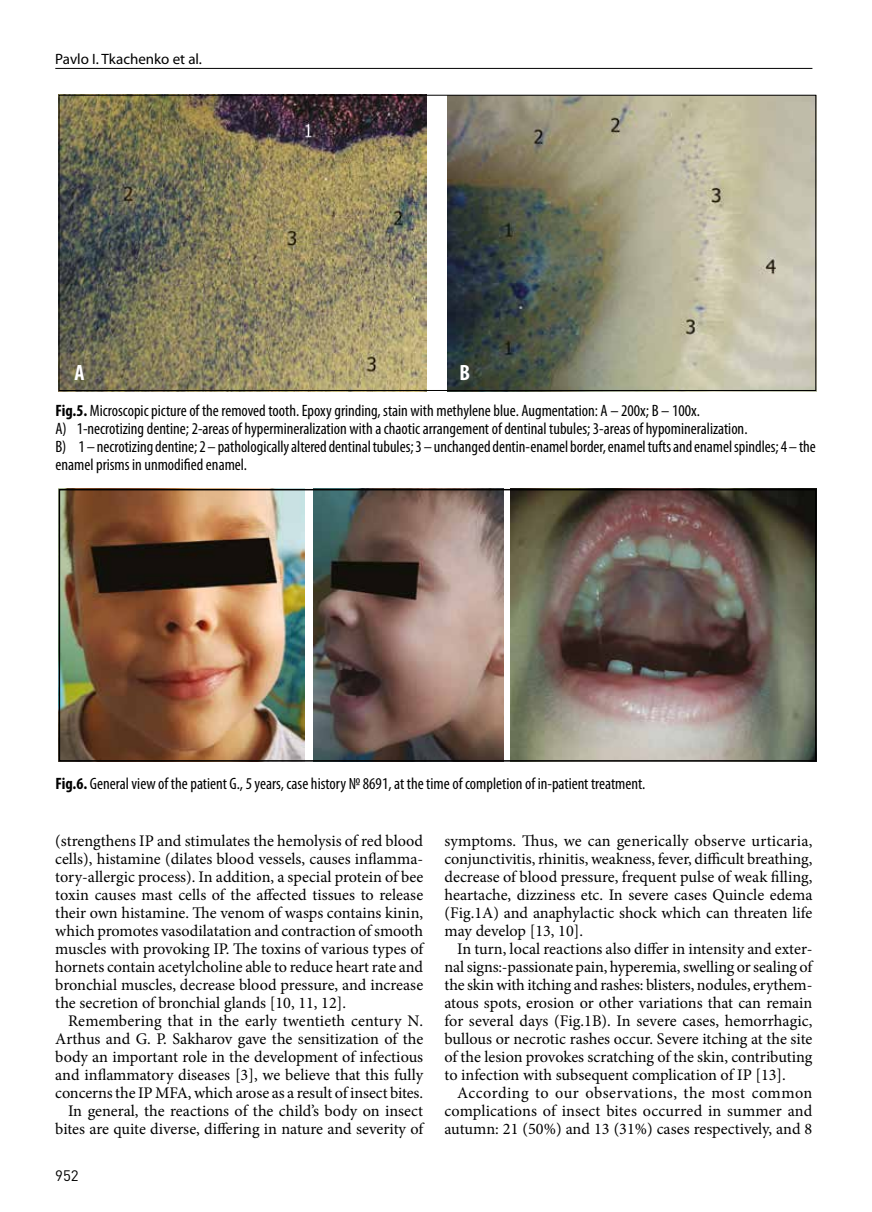
<style>
.page{position:relative;width:872px;height:1212px;background:#fff}
.page>*{position:absolute;margin:0;border:0;box-sizing:border-box;transform-origin:0 0}
.t1{font:700 condensed 22.2px "Myriad Pro";color:#fff}
.t2{font:condensed 16.5px/18px "Myriad Pro";color:#000}
.t3{font:16.2px/18px "Minion Pro";color:#000;text-align:justify}
.t4{font:15px "Myriad Pro";color:#000}
.t5{font:15px "DIN Pro Pl";color:#000}
.s1{font-weight:700}
</style>
<div class="page">
<hr style="left:55px;top:68px;width:757px;height:1px;background:#000">
<img style="left:58px;top:94px;width:368px;height:297px">
<img style="left:447px;top:97px;width:367px;height:292px">
<img style="left:58px;top:489px;width:246px;height:273px">
<img style="left:313px;top:492px;width:190px;height:267px">
<img style="left:510px;top:492px;width:303px;height:267px">
<div style="left:59px;top:489px;width:757px;height:273px;border:2px solid #000"></div>
<p class="t4" style="left:55px;top:50px;width:148px">Pavlo I. Tkachenko et al.</p>
<h1 class="t1" style="left:74px;top:359px;width:12px">A</h1>
<h1 class="t1" style="left:459px;top:359px;width:12px">B</h1>
<p class="t2" style="left:55px;top:402px;width:762px"><span class="s1">Fig.5.</span> Microscopic picture of the removed tooth. Epoxy grinding, stain with methylene blue. Augmentation: A – 200x; B – 100x.<br>A) 1-necrotizing dentine; 2-areas of hypermineralization with a chaotic arrangement of dentinal tubules; 3-areas of hypomineralization.<br>B) 1 – necrotizing dentine; 2 – pathologically altered dentinal tubules; 3 – unchanged dentin-enamel border, enamel tufts and enamel spindles; 4 – the enamel prisms in unmodified enamel.</p>
<p class="t2" style="left:55px;top:774px;width:591px"><span class="s1">Fig.6.</span> General view of the patient G., 5 years, case history № 8691, at the time of completion of in-patient treatment.</p>
<p class="t3" style="left:55px;top:832px;width:369px">(strengthens IP and stimulates the hemolysis of red blood cells), histamine (dilates blood vessels, causes inflamma&shy;tory-allergic process). In addition, a special protein of bee toxin causes mast cells of the affected tissues to release their own histamine. The venom of wasps contains kinin, which promotes vasodilatation and contraction of smooth muscles with provoking IP. The toxins of various types of hornets contain acetylcholine able to reduce heart rate and bronchial muscles, decrease blood pressure, and increase the secretion of bronchial glands [10, 11, 12].</p>
<p class="t3" style="left:55px;top:1012px;width:369px;text-align:right">Remembering that in the early twentieth century N.<br>Arthus and G. P. Sakharov gave the sensitization of the body an important role in the development of infectious and inflammatory diseases [3], we believe that this fully concerns the IP MFA, which arose as a result of insect bites.<br>In general, the reactions of the child’s body on insect bites are quite diverse, differing in nature and severity of</p>
<p class="t5" style="left:55px;top:1166px;width:25px">952</p>
<p class="t3" style="left:444px;top:832px;width:369px">symptoms. Thus, we can generically observe urticaria, conjunctivitis, rhinitis, weakness, fever, difficult breathing, decrease of blood pressure, frequent pulse of weak filling, heartache, dizziness etc. In severe cases Quincle edema (Fig.1A) and anaphylactic shock which can threaten life may develop [13, 10].</p>
<p class="t3" style="left:444px;top:940px;width:369px;text-indent:13px">In turn, local reactions also differ in intensity and exter&shy;nal signs:-passionate pain, hyperemia, swelling or sealing of the skin with itching and rashes: blisters, nodules, erythem&shy;atous spots, erosion or other variations that can remain for several days (Fig.1B). In severe cases, hemorrhagic, bullous or necrotic rashes occur. Severe itching at the site of the lesion provokes scratching of the skin, contributing to infection with subsequent complication of IP [13].</p>
<p class="t3" style="left:444px;top:1084px;width:369px;text-indent:13px">According to our observations, the most common complications of insect bites occurred in summer and autumn: 21 (50%) and 13 (31%) cases respectively, and 8</p>
</div>
